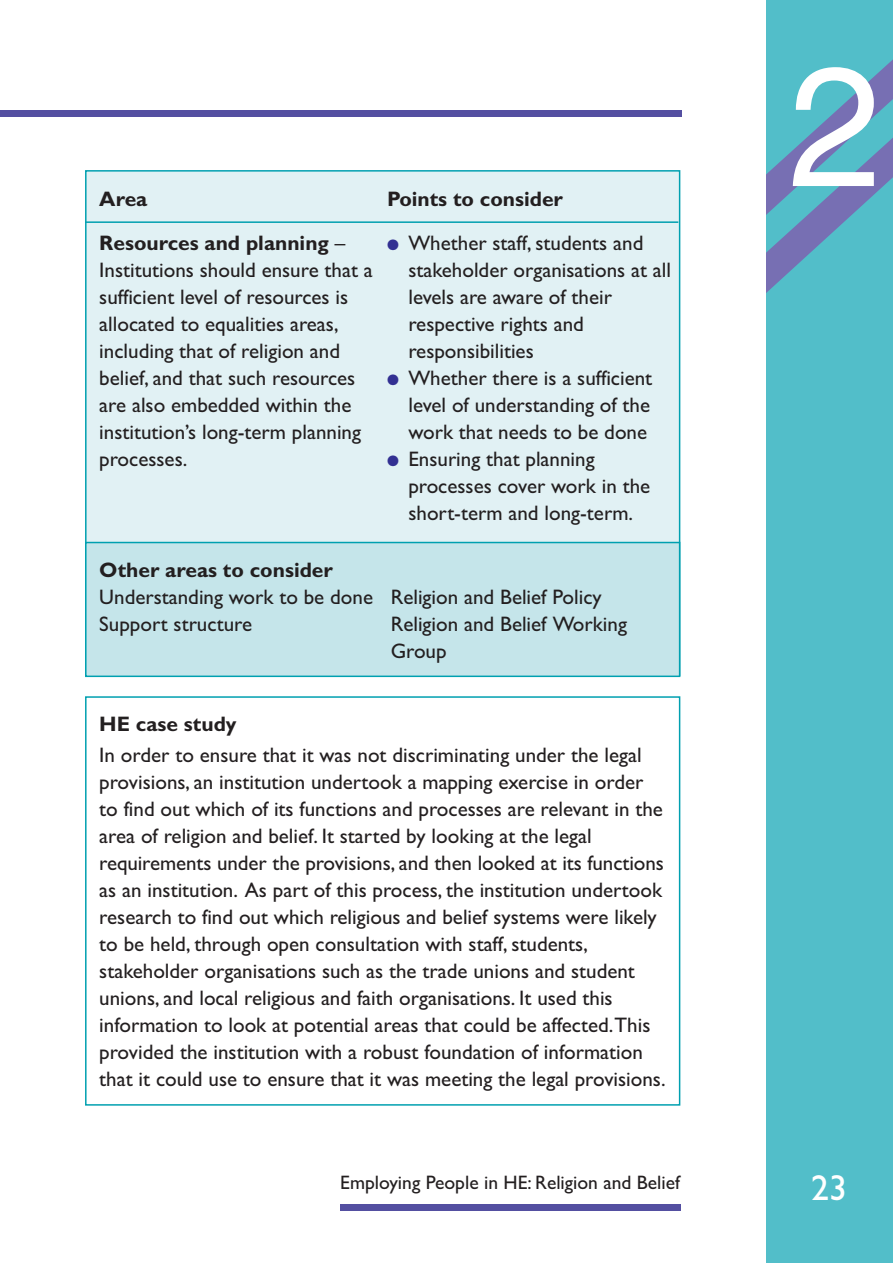
<style>
.page{position:relative;width:893px;height:1263px;background:#fff}
.page>*{position:absolute;margin:0;border:0;box-sizing:border-box;transform-origin:0 0}
.t1{font:169.35px "Helvetica";color:#fff}
.t2{font:36px "Gill Sans";color:#fff}
.t3{font:21px/27px "Gill Sans";color:#231f20}
.t4{font:700 21px/44px "Gill Sans CE";color:#231f20}
.t5{font:19.5px "Gill Sans";color:#231f20}
.s1{font-family:"Gill Sans";font-weight:400}
.s2{color:#323092}
</style>
<div class="page">
<div style="left:765px;top:0;width:128px;height:1263px;background:#52bec9"></div>
<svg style="left:766px;top:59px;width:127px;height:234px"></svg>
<div style="left:0;top:111px;width:682px;height:6px;background:#544fa1"></div>
<div style="left:745px;top:0;width:21px;height:1263px;background:#fff"></div>
<div style="left:86px;top:171px;width:594px;height:504px;background:#e1f1f4"></div>
<div style="left:86px;top:542px;width:594px;height:134px;background:#c5e5ea"></div>
<div style="left:85px;top:542px;width:595px;height:135px;border:2px solid #00a0b0"></div>
<hr style="left:85px;top:221px;width:593px;height:2px;background:#00a0b0">
<div style="left:340px;top:1204px;width:341px;height:7px;background:#544fa1"></div>
<div style="left:85px;top:696px;width:595px;height:410px;border:2px solid #00a0b0"></div>
<p class="t4" style="left:99px;top:179px;width:247px">Area<br>Resources and planning <span class="s1">–</span></p>
<p class="t3" style="left:99px;top:256px;width:275px">Institutions should ensure that a sufficient level of resources is allocated to equalities areas, including that of religion and belief, and that such resources are also embedded within the institution’s long-term planning processes.</p>
<p class="t4" style="left:387px;top:179px;width:177px">Points to consider</p>
<p class="t3" style="left:408px;top:229px;width:264px;text-indent:-21px"><span class="s2">●</span> Whether staff, students and stakeholder organisations at all levels are aware of their respective rights and responsibilities</p>
<p class="t3" style="left:408px;top:364px;width:245px;text-align:justify;text-indent:-21px"><span class="s2">●</span> Whether there is a sufficient level of understanding of the work that needs to be done</p>
<p class="t3" style="left:408px;top:445px;width:243px;text-indent:-21px"><span class="s2">●</span> Ensuring that planning processes cover work in the short-term and long-term.</p>
<p class="t4" style="left:99px;top:550px;width:235px">Other areas to consider</p>
<p class="t3" style="left:99px;top:583px;width:275px">Understanding work to be done<br>Support structure</p>
<p class="t3" style="left:391px;top:584px;width:238px">Religion and Belief Policy<br>Religion and Belief Working<br>Group</p>
<p class="t4" style="left:99px;top:703px;width:139px">HE case study</p>
<p class="t3" style="left:99px;top:741px;width:568px">In order to ensure that it was not discriminating under the legal provisions, an institution undertook a mapping exercise in order to find out which of its functions and processes are relevant in the area of religion and belief. It started by looking at the legal requirements under the provisions, and then looked at its functions as an institution. As part of this process, the institution undertook research to find out which religious and belief systems were likely to be held, through open consultation with staff, students, stakeholder organisations such as the trade unions and student unions, and local religious and faith organisations. It used this information to look at potential areas that could be affected.This provided the institution with a robust foundation of information that it could use to ensure that it was meeting the legal provisions.</p>
<p class="t5" style="left:340px;top:1171px;width:341px">Employing People in HE: Religion and Belief</p>
<h1 class="t1" style="left:788px;top:65px;width:95px">2</h1>
<h2 class="t2" style="left:811px;top:1166px;width:37px">23</h2>
</div>
